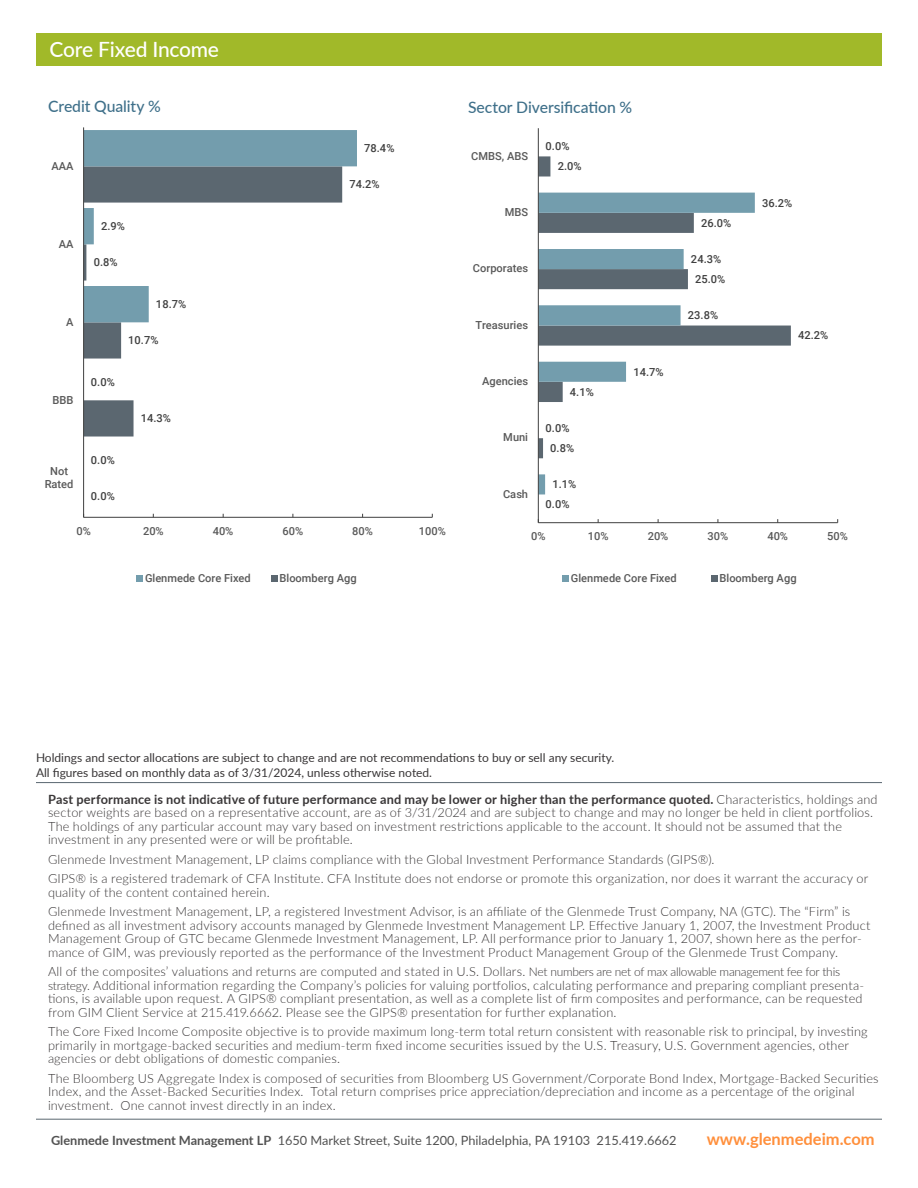
<style>
.page{position:relative;width:918px;height:1188px;background:#fff}
.page>*{position:absolute;margin:0;border:0;box-sizing:border-box;transform-origin:0 0}
.Heading_2{font:500 21px "Lato";letter-spacing:-.01em;color:#fff}
.Heading_2-2{font:700 16.5px "Lato";color:#ff8f3b}
.t1{font:500 15.75px "Lato";letter-spacing:-.005em;color:#3f708a}
.t2{font:300 12.75px/13.5px "Lato";letter-spacing:.01em;color:#393637}
.Heading_2-3{font:12.75px "Lato";color:#525252}
.Heading_2-4{font:12px/15px "Lato";color:#393637}
.t3{font:500 11.1px/13.4px "Roboto";color:#595959;text-align:center}
.t4{font:500 11.1px "Roboto";letter-spacing:.005em;color:#404040}
.s1{font-weight:700}
.s2{font-size:12px}
</style>
<div class="page">
<div style="left:36px;top:33px;width:846px;height:33px;background:#a1b929"></div>
<hr style="left:36px;top:1119px;width:846px;height:1px;background:#5a6771">
<hr style="left:36px;top:782px;width:846px;height:1px;background:#5a6771">
<svg style="left:84px;top:322px;width:65px;height:115px"></svg>
<svg style="left:84px;top:130px;width:273px;height:192px"></svg>
<hr style="left:84px;top:517px;width:348px;height:1px;background:#404040">
<hr style="left:83px;top:127px;width:1px;height:390px;background:#404040">
<div style="left:136px;top:576px;width:7px;height:6px;background:#739dad"></div>
<svg style="left:271px;top:576px;width:6px;height:6px"></svg>
<svg style="left:539px;top:156px;width:252px;height:190px"></svg>
<svg style="left:539px;top:193px;width:216px;height:301px"></svg>
<hr style="left:538px;top:522px;width:300px;height:1px;background:#404040">
<hr style="left:538px;top:128px;width:1px;height:395px;background:#404040">
<svg style="left:562px;top:576px;width:6px;height:6px"></svg>
<svg style="left:711px;top:576px;width:6px;height:6px"></svg>
<p class="Heading_2" style="left:50px;top:34px;width:171px">Core Fixed Income</p>
<p class="t1" style="left:48px;top:95px;width:114px">Credit Quality %</p>
<p class="t1" style="left:468px;top:96px;width:166px">Sector Diversification %</p>
<p class="t3" style="left:51px;top:159px;width:24px">AAA</p>
<p class="t3" style="left:59px;top:237px;width:16px">AA</p>
<p class="t3" style="left:66px;top:315px;width:9px">A</p>
<p class="t3" style="left:53px;top:393px;width:23px">BBB</p>
<p class="t3" style="left:45px;top:464px;width:30px">Not<br>Rated</p>
<p class="t4" style="left:101px;top:218px;width:25px">2.9%</p>
<p class="t4" style="left:94px;top:255px;width:25px">0.8%</p>
<p class="t4" style="left:156px;top:296px;width:32px">18.7%</p>
<p class="t4" style="left:128px;top:333px;width:32px">10.7%</p>
<p class="t4" style="left:91px;top:374px;width:25px">0.0%</p>
<p class="t4" style="left:91px;top:452px;width:25px">0.0%</p>
<p class="t4" style="left:91px;top:489px;width:25px">0.0%</p>
<p class="t4" style="left:141px;top:411px;width:32px">14.3%</p>
<p class="t4" style="left:364px;top:140px;width:32px">78.4%</p>
<p class="t4" style="left:349px;top:177px;width:32px">74.2%</p>
<p class="t3" style="left:76px;top:524px;width:16px">0%</p>
<p class="t3" style="left:143px;top:524px;width:22px">20%</p>
<p class="t3" style="left:213px;top:524px;width:22px">40%</p>
<p class="t3" style="left:282px;top:524px;width:22px">60%</p>
<p class="t3" style="left:352px;top:524px;width:22px">80%</p>
<p class="t3" style="left:419px;top:524px;width:29px">100%</p>
<p class="t3" style="left:145px;top:571px;width:107px">Glenmede Core Fixed</p>
<p class="t3" style="left:280px;top:571px;width:79px">Bloomberg Agg</p>
<p class="t3" style="left:471px;top:149px;width:58px">CMBS, ABS</p>
<p class="t3" style="left:505px;top:205px;width:25px">MBS</p>
<p class="t4" style="left:546px;top:138px;width:25px">0.0%</p>
<p class="t4" style="left:558px;top:159px;width:25px">2.0%</p>
<p class="t3" style="left:473px;top:261px;width:57px">Corporates</p>
<p class="t3" style="left:475px;top:318px;width:54px">Treasuries</p>
<p class="t3" style="left:482px;top:374px;width:48px">Agencies</p>
<p class="t3" style="left:503px;top:430px;width:26px">Muni</p>
<p class="t3" style="left:503px;top:487px;width:27px">Cash</p>
<p class="t4" style="left:570px;top:384px;width:25px">4.1%</p>
<p class="t4" style="left:546px;top:420px;width:25px">0.0%</p>
<p class="t4" style="left:550px;top:440px;width:25px">0.8%</p>
<p class="t4" style="left:552px;top:477px;width:25px">1.1%</p>
<p class="t4" style="left:546px;top:497px;width:25px">0.0%</p>
<p class="t4" style="left:633px;top:364px;width:32px">14.7%</p>
<p class="t4" style="left:701px;top:215px;width:32px">26.0%</p>
<p class="t4" style="left:691px;top:251px;width:32px">24.3%</p>
<p class="t4" style="left:695px;top:271px;width:32px">25.0%</p>
<p class="t4" style="left:688px;top:308px;width:32px">23.8%</p>
<p class="t4" style="left:762px;top:195px;width:32px">36.2%</p>
<p class="t4" style="left:798px;top:328px;width:32px">42.2%</p>
<p class="t3" style="left:531px;top:529px;width:16px">0%</p>
<p class="t3" style="left:588px;top:529px;width:22px">10%</p>
<p class="t3" style="left:648px;top:529px;width:22px">20%</p>
<p class="t3" style="left:708px;top:529px;width:22px">30%</p>
<p class="t3" style="left:767px;top:529px;width:22px">40%</p>
<p class="t3" style="left:827px;top:529px;width:22px">50%</p>
<p class="t3" style="left:571px;top:571px;width:107px">Glenmede Core Fixed</p>
<p class="t3" style="left:719px;top:571px;width:79px">Bloomberg Agg</p>
<p class="Heading_2-4" style="left:36px;top:750px;width:580px">Holdings and sector allocations are subject to change and are not recommendations to buy or sell any security.<br>All figures based on monthly data as of 3/31/2024, unless otherwise noted.</p>
<p class="t2" style="left:48px;top:792px;width:831px"><span class="s1">Past performance is not indicative of future performance and may be lower or higher than the performance quoted.</span> Characteristics, holdings and sector weights are based on a representative account, are as of 3/31/2024 and are subject to change and may no longer be held in client portfolios.<br>The holdings of any particular account may vary based on investment restrictions applicable to the account. It should not be assumed that the investment in any presented were or will be profitable.</p>
<p class="t2" style="left:48px;top:852px;width:668px">Glenmede Investment Management, LP claims compliance with the Global Investment Performance Standards (GIPS®).</p>
<p class="t2" style="left:48px;top:871px;width:822px">GIPS® is a registered trademark of CFA Institute. CFA Institute does not endorse or promote this organization, nor does it warrant the accuracy or quality of the content contained herein.</p>
<p class="t2" style="left:48px;top:904px;width:824px">Glenmede Investment Management, LP, a registered Investment Advisor, is an affiliate of the Glenmede Trust Company, NA (GTC). The “Firm” is defined as all investment advisory accounts managed by Glenmede Investment Management LP. Effective January 1, 2007, the Investment Product Management Group of GTC became Glenmede Investment Management, LP. All performance prior to January 1, 2007, shown here as the perfor&shy;mance of GIM, was previously reported as the performance of the Investment Product Management Group of the Glenmede Trust Company.</p>
<p class="t2" style="left:48px;top:964px;width:818px">All of the composites’ valuations and returns are computed and stated in U.S. Dollars. <span class="s2">Net numbers are net of max allowable management fee for this strategy.</span> Additional information regarding the Company’s policies for valuing portfolios, calculating performance and preparing compliant presenta&shy;tions, is available upon request. A GIPS® compliant presentation, as well as a complete list of firm composites and performance, can be requested from GIM Client Service at 215.419.6662. Please see the GIPS® presentation for further explanation.</p>
<p class="t2" style="left:48px;top:1024px;width:821px">The Core Fixed Income Composite objective is to provide maximum long-term total return consistent with reasonable risk to principal, by investing primarily in mortgage-backed securities and medium-term fixed income securities issued by the U.S. Treasury, U.S. Government agencies, other agencies or debt obligations of domestic companies.</p>
<p class="t2" style="left:48px;top:1071px;width:832px">The Bloomberg US Aggregate Index is composed of securities from Bloomberg US Government/Corporate Bond Index, Mortgage-Backed Securities<br>Index, and the Asset-Backed Securities Index. Total return comprises price appreciation/depreciation and income as a percentage of the original investment. One cannot invest directly in an index.</p>
<p class="Heading_2-3" style="left:51px;top:1131px;width:627px"><span class="s1">Glenmede Investment Management LP</span> 1650 Market Street, Suite 1200, Philadelphia, PA 19103 215.419.6662</p>
<p class="Heading_2-2" style="left:707px;top:1127px;width:169px">www.glenmedeim.com</p>
</div>
